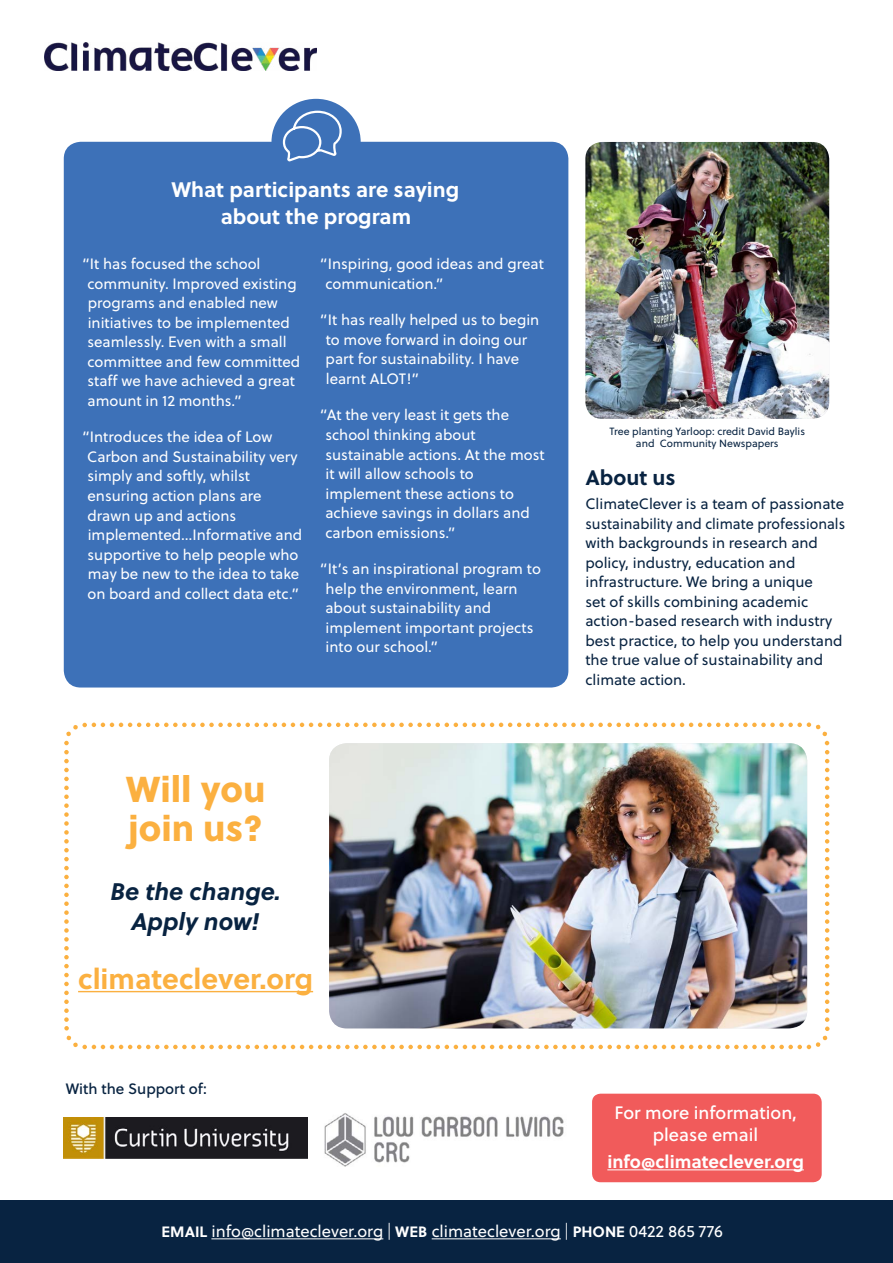
<style>
.page{position:relative;width:893px;height:1263px;background:#fff}
.page>*{position:absolute;margin:0;border:0;box-sizing:border-box;transform-origin:0 0}
.t1{font:36px/39px "Soleil Xb";color:#fbb040}
.t2{font:700 28.5px "Soleil";color:#fbb040}
.t3{font:italic 700 24px/30px "Soleil";color:#082341;text-align:center}
.t4{font:700 21px/27px "Soleil";color:#fff;text-align:center}
.t5{font:700 21px "Soleil";color:#082341}
.t6{font:18px/22.5px "Soleil Bk";color:#fff;text-align:center}
.t7{font:700 18px "Soleil";color:#fff}
.t8{font:16.5px "Soleil";color:#fff}
.t9{font:15px/19.5px "Soleil";color:#fff}
.t10{font:15px/19.5px "Soleil";color:#082341}
.t11{font:15px "Soleil Bk";color:#082341}
.t12{font:10.5px/12px "Soleil";color:#082341;text-align:center}
.s1{font-weight:700;font-size:15px}
</style>
<div class="page">
<img style="left:324px;top:1113px;width:240px;height:54px">
<div style="left:271px;top:99px;width:90px;height:86px;background:#3d71b8;border-radius:50%"></div>
<div style="left:64px;top:142px;width:504px;height:545px;background:#3d71b8;border-radius:17px"></div>
<div style="left:0;top:1200px;width:893px;height:63px;background:#082341"></div>
<img style="left:585px;top:142px;width:244px;height:277px">
<div style="left:592px;top:1094px;width:230px;height:88px;background:#f15b5b;border-radius:9px"></div>
<hr style="left:607px;top:1169px;width:197px;height:1px;background:#fff">
<img style="left:64px;top:1117px;width:244px;height:41px">
<hr style="left:211px;top:1238px;width:172px;height:1px;background:#fff">
<hr style="left:432px;top:1238px;width:129px;height:1px;background:#fff">
<svg style="left:282px;top:110px;width:60px;height:52px"></svg>
<img style="left:64px;top:722px;width:765px;height:327px">
<svg style="left:66px;top:1035px;width:12px;height:12px"></svg>
<svg style="left:92px;top:1045px;width:710px;height:4px"></svg>
<svg style="left:815px;top:1035px;width:13px;height:12px"></svg>
<svg style="left:825px;top:750px;width:4px;height:272px"></svg>
<svg style="left:816px;top:724px;width:11px;height:12px"></svg>
<svg style="left:92px;top:723px;width:710px;height:4px"></svg>
<img style="left:44px;top:42px;width:272px;height:29px">
<h3 class="t4" style="left:171px;top:175px;width:289px">What participants are saying about the program</h3>
<p class="t9" style="left:87px;top:254px;width:214px;text-indent:-5px">“It has focused the school community. Improved existing programs and enabled new initiatives to be implemented seamlessly. Even with a small committee and few committed staff we have achieved a great amount in 12 months.”</p>
<p class="t9" style="left:87px;top:427px;width:217px;text-indent:-5px">“Introduces the idea of Low<br>Carbon and Sustainability very simply and softly, whilst ensuring action plans are drawn up and actions implemented…Informative and supportive to help people who may be new to the idea to take on board and collect data etc.”</p>
<p class="t9" style="left:325px;top:254px;width:220px;text-indent:-5px">“Inspiring, good ideas and great communication.”</p>
<p class="t9" style="left:326px;top:310px;width:215px;text-indent:-6px">“It has really helped us to begin to move forward in doing our part for sustainability. I have learnt ALOT!”</p>
<p class="t9" style="left:325px;top:405px;width:221px;text-indent:-5px">“At the very least it gets the school thinking about sustainable actions. At the most it will allow schools to implement these actions to achieve savings in dollars and carbon emissions.”</p>
<p class="t9" style="left:325px;top:559px;width:217px;text-indent:-5px">“It’s an inspirational program to help the environment, learn about sustainability and implement important projects into our school.”</p>
<h1 class="t1" style="left:126px;top:767px;width:141px">Will you join us?</h1>
<h3 class="t3" style="left:110px;top:876px;width:172px">Be the change.<br>Apply now!</h3>
<h2 class="t2" style="left:78px;top:956px;width:237px">climateclever.org</h2>
<p class="t11" style="left:66px;top:1078px;width:143px">With the Support of:</p>
<p class="t12" style="left:610px;top:425px;width:197px">Tree planting Yarloop: credit David Baylis and Community Newspapers</p>
<h3 class="t5" style="left:585px;top:461px;width:92px">About us</h3>
<p class="t10" style="left:585px;top:494px;width:261px">ClimateClever is a team of passionate sustainability and climate professionals with backgrounds in research and policy, industry, education and infrastructure. We bring a unique<br>set of skills combining academic action-based research with industry best practice, to help you understand the true value of sustainability and climate action.</p>
<p class="t6" style="left:614px;top:1100px;width:184px">For more information, please email</p>
<p class="t7" style="left:607px;top:1148px;width:198px">info@climateclever.org</p>
<p class="t8" style="left:162px;top:1219px;width:563px"><span class="s1">EMAIL</span> info@climateclever.org | <span class="s1">WEB</span> climateclever.org | <span class="s1">PHONE</span> 0422 865 776</p>
</div>
